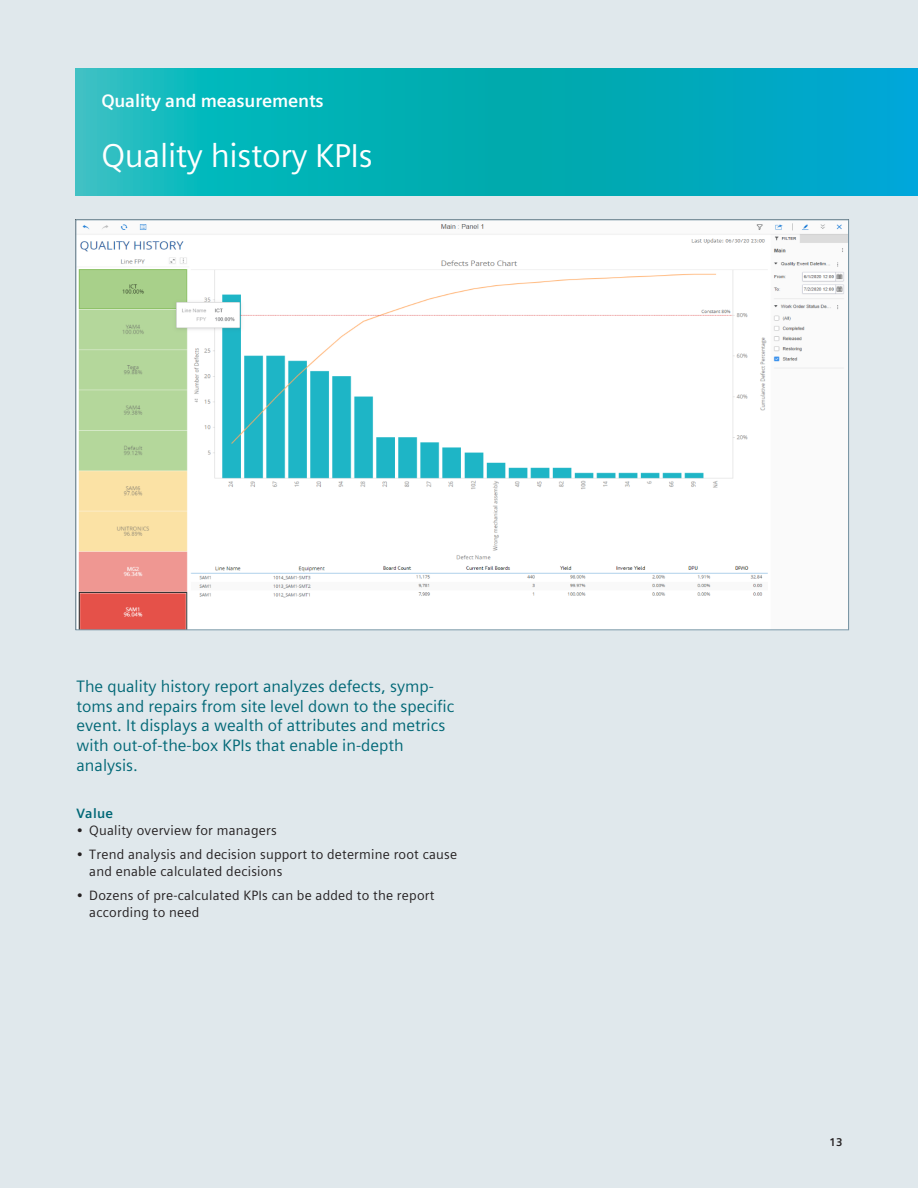
<style>
.page{position:relative;width:918px;height:1188px;background:#e0e8ec}
.page>*{position:absolute;margin:0;border:0;box-sizing:border-box;transform-origin:0 0}
.Head_Snow_26_pt_120{font:33px "Siemens Sans Global";letter-spacing:-.01em;color:#fff}
.Head_Snow_26_pt_120-2{font:700 18px "Siemens Sans Global";letter-spacing:-.01em;color:#fff}
.t1{font:16.5px/19.8px "Siemens Sans Global";color:#006776}
.t2{font:13.5px/17px "Siemens Sans Global";letter-spacing:.015em;color:#231f20}
.Body_text_HEAD_lt_bl{font:700 13.5px "Siemens Sans Global";letter-spacing:.015em;color:#006776}
.t3{font:700 11.25px "Siemens Sans Global";color:#231f20}
</style>
<div class="page">
<svg style="left:76px;top:68px;width:842px;height:128px"></svg>
<img style="left:78px;top:222px;width:769px;height:406px">
<p class="Head_Snow_26_pt_120-2" style="left:101px;top:87px;width:224px">Quality and measurements</p>
<p class="Head_Snow_26_pt_120" style="left:101px;top:131px;width:273px">Quality history KPIs</p>
<p class="t1" style="left:77px;top:676px;width:379px">The quality history report analyzes defects, symp&shy;toms and repairs from site level down to the specific event. It displays a wealth of attributes and metrics with out-of-the-box KPIs that enable in-depth analysis.</p>
<p class="Body_text_HEAD_lt_bl" style="left:77px;top:803px;width:38px">Value</p>
<p class="t2" style="left:77px;top:822px;width:202px">• Quality overview for managers</p>
<p class="t2" style="left:89px;top:846px;width:369px;text-indent:-13px">• Trend analysis and decision support to determine root cause and enable calculated decisions</p>
<p class="t2" style="left:89px;top:887px;width:347px;text-indent:-13px">• Dozens of pre-calculated KPIs can be added to the report according to need</p>
<p class="t3" style="left:829px;top:1133px;width:15px">13</p>
</div>
